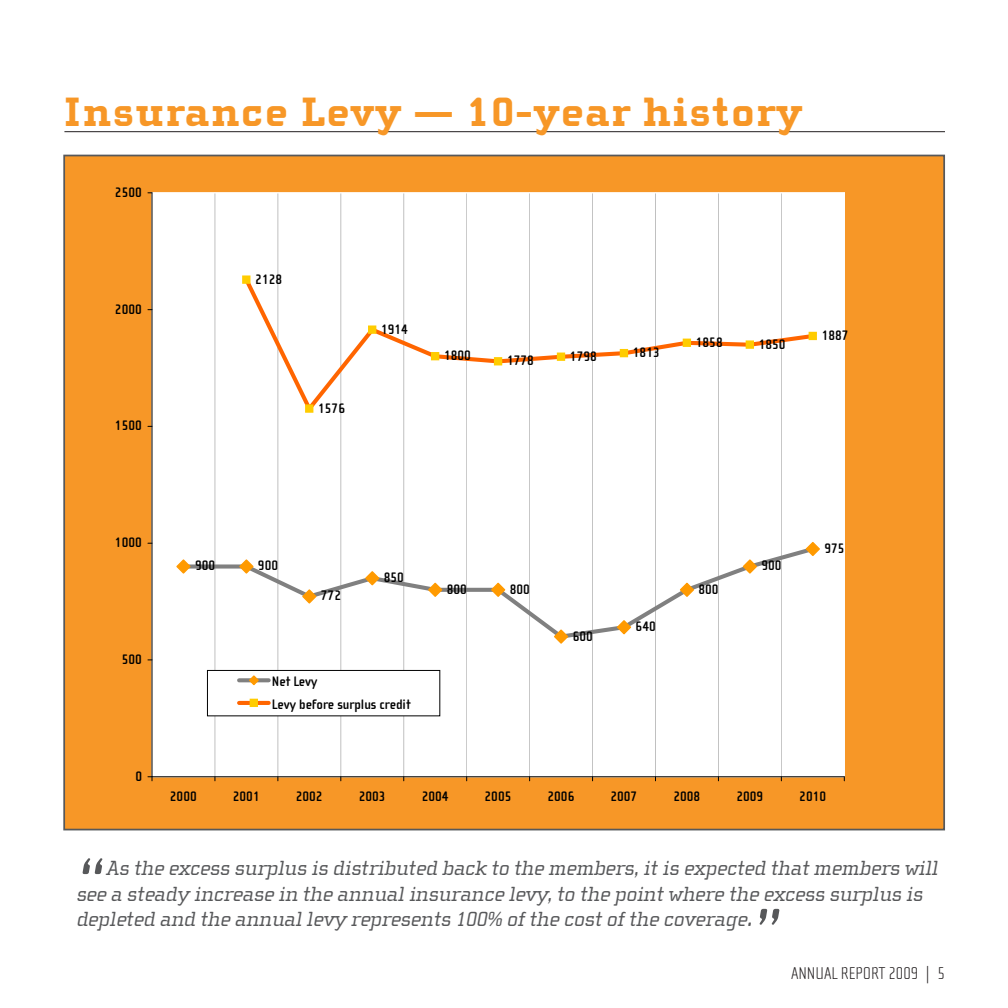
<style>
.page{position:relative;width:1008px;height:1008px;background:#fff}
.page>*{position:absolute;margin:0;border:0;box-sizing:border-box;transform-origin:0 0}
.t1{font:italic 66.5px "Cholla Slab";color:#57585a}
.t2{font:700 42px "Cholla Slab Ult";letter-spacing:.03em;color:#f79727}
.t3{font:italic 21px/25.2px "Cholla Slab";letter-spacing:-.01em;color:#57585a}
.t4{font:100 17.5px "Cholla Sans";color:#231f20}
.t5{font:700 14.17px/22.6px "Cholla Sans";color:#000}
.s1{font-size:24.5px}
.s2{font-family:"Cholla Slab"}
</style>
<div class="page">
<hr style="left:64px;top:131px;width:881px;height:1px;background:#231f20">
<div style="left:64px;top:156px;width:880px;height:674px;background:#f79727"></div>
<div style="left:151px;top:192px;width:694px;height:586px;background:#fff"></div>
<hr style="left:152px;top:193px;width:1px;height:584px;background:#000">
<hr style="left:152px;top:776px;width:692px;height:1px;background:#000">
<svg style="left:148px;top:776px;width:5px;height:5px"></svg>
<div style="left:179px;top:544px;width:639px;height:97px;background:#fff"></div>
<div style="left:241px;top:274px;width:576px;height:142px;background:#fff"></div>
<svg style="left:175px;top:558px;width:17px;height:17px"></svg>
<svg style="left:238px;top:558px;width:17px;height:17px"></svg>
<svg style="left:301px;top:588px;width:17px;height:17px"></svg>
<svg style="left:364px;top:570px;width:17px;height:17px"></svg>
<svg style="left:427px;top:581px;width:17px;height:17px"></svg>
<svg style="left:490px;top:581px;width:17px;height:17px"></svg>
<svg style="left:553px;top:628px;width:16px;height:17px"></svg>
<svg style="left:616px;top:619px;width:16px;height:17px"></svg>
<svg style="left:679px;top:581px;width:16px;height:17px"></svg>
<svg style="left:742px;top:558px;width:16px;height:17px"></svg>
<svg style="left:804px;top:541px;width:17px;height:16px"></svg>
<div style="left:243px;top:276px;width:7px;height:7px;background:#fc0"></div>
<div style="left:242px;top:275px;width:8px;height:9px;border:1px solid #fc0"></div>
<div style="left:306px;top:405px;width:7px;height:7px;background:#fc0"></div>
<div style="left:305px;top:404px;width:8px;height:9px;border:1px solid #fc0"></div>
<div style="left:369px;top:326px;width:7px;height:7px;background:#fc0"></div>
<div style="left:368px;top:325px;width:8px;height:9px;border:1px solid #fc0"></div>
<div style="left:432px;top:353px;width:7px;height:7px;background:#fc0"></div>
<div style="left:431px;top:352px;width:8px;height:8px;border:1px solid #fc0"></div>
<div style="left:495px;top:358px;width:7px;height:7px;background:#fc0"></div>
<div style="left:494px;top:357px;width:8px;height:8px;border:1px solid #fc0"></div>
<div style="left:558px;top:353px;width:6px;height:7px;background:#fc0"></div>
<div style="left:557px;top:353px;width:8px;height:8px;border:1px solid #fc0"></div>
<div style="left:620px;top:350px;width:7px;height:7px;background:#fc0"></div>
<div style="left:620px;top:349px;width:8px;height:8px;border:1px solid #fc0"></div>
<div style="left:683px;top:339px;width:7px;height:7px;background:#fc0"></div>
<div style="left:683px;top:339px;width:8px;height:8px;border:1px solid #fc0"></div>
<div style="left:746px;top:341px;width:7px;height:7px;background:#fc0"></div>
<div style="left:746px;top:340px;width:8px;height:9px;border:1px solid #fc0"></div>
<div style="left:809px;top:332px;width:7px;height:7px;background:#fc0"></div>
<div style="left:809px;top:332px;width:8px;height:8px;border:1px solid #fc0"></div>
<div style="left:208px;top:671px;width:232px;height:45px;background:#fff"></div>
<div style="left:207px;top:670px;width:233px;height:46px;border:1px solid #000"></div>
<svg style="left:239px;top:678px;width:30px;height:4px"></svg>
<svg style="left:248px;top:675px;width:12px;height:11px"></svg>
<hr style="left:239px;top:701px;width:30px;height:4px;background:#ff6500">
<div style="left:250px;top:699px;width:7px;height:7px;background:#fc0"></div>
<div style="left:250px;top:699px;width:8px;height:8px;border:1px solid #fc0"></div>
<h2 class="t2" style="left:63px;top:89px;width:741px">Insurance Levy — 10-year history</h2>
<p class="t5" style="left:115px;top:181px;width:28px">2500</p>
<p class="t5" style="left:115px;top:298px;width:28px">2000</p>
<p class="t5" style="left:115px;top:414px;width:28px">1500</p>
<p class="t5" style="left:255px;top:268px;width:28px">2128</p>
<p class="t5" style="left:318px;top:397px;width:28px">1576</p>
<p class="t5" style="left:381px;top:318px;width:28px">1914</p>
<p class="t5" style="left:444px;top:344px;width:28px">1800</p>
<p class="t5" style="left:507px;top:349px;width:28px">1778</p>
<p class="t5" style="left:570px;top:345px;width:28px">1798</p>
<p class="t5" style="left:633px;top:341px;width:28px">1813</p>
<p class="t5" style="left:696px;top:331px;width:28px">1858</p>
<p class="t5" style="left:759px;top:333px;width:28px">1850</p>
<p class="t5" style="left:822px;top:324px;width:28px">1887</p>
<p class="t5" style="left:115px;top:531px;width:28px">1000</p>
<p class="t5" style="left:122px;top:648px;width:22px">500</p>
<p class="t5" style="left:135px;top:765px;width:8px">0</p>
<p class="t5" style="left:195px;top:555px;width:22px">900</p>
<p class="t5" style="left:258px;top:555px;width:22px">900</p>
<p class="t5" style="left:321px;top:585px;width:22px">772</p>
<p class="t5" style="left:384px;top:566px;width:22px">850</p>
<p class="t5" style="left:272px;top:671px;width:140px">Net Levy<br>Levy before surplus credit</p>
<p class="t5" style="left:447px;top:578px;width:22px">800</p>
<p class="t5" style="left:510px;top:578px;width:22px">800</p>
<p class="t5" style="left:573px;top:625px;width:22px">600</p>
<p class="t5" style="left:636px;top:615px;width:22px">640</p>
<p class="t5" style="left:699px;top:578px;width:22px">800</p>
<p class="t5" style="left:761px;top:555px;width:22px">900</p>
<p class="t5" style="left:824px;top:537px;width:22px">975</p>
<p class="t5" style="left:170px;top:785px;width:28px">2000</p>
<p class="t5" style="left:233px;top:785px;width:28px">2001</p>
<p class="t5" style="left:296px;top:785px;width:28px">2002</p>
<p class="t5" style="left:359px;top:785px;width:28px">2003</p>
<p class="t5" style="left:422px;top:785px;width:28px">2004</p>
<p class="t5" style="left:485px;top:785px;width:28px">2005</p>
<p class="t5" style="left:548px;top:785px;width:28px">2006</p>
<p class="t5" style="left:610px;top:785px;width:28px">2007</p>
<p class="t5" style="left:673px;top:785px;width:28px">2008</p>
<p class="t5" style="left:736px;top:785px;width:28px">2009</p>
<p class="t5" style="left:799px;top:785px;width:28px">2010</p>
<h1 class="t1" style="left:77px;top:844px;width:27px">“</h1>
<p class="t3" style="left:77px;top:856px;width:863px;text-indent:30px">As the excess surplus is distributed back to the members, it is expected that members will see a steady increase in the annual insurance levy, to the point where the excess surplus is depleted and the annual levy represents 100% of the cost of the coverage<span class="s1">.</span></p>
<h1 class="t1" style="left:753px;top:895px;width:27px">”</h1>
<p class="t4" style="left:791px;top:963px;width:155px">ANNUAL REPORT 2009 <span class="s2">|</span> 5</p>
</div>
